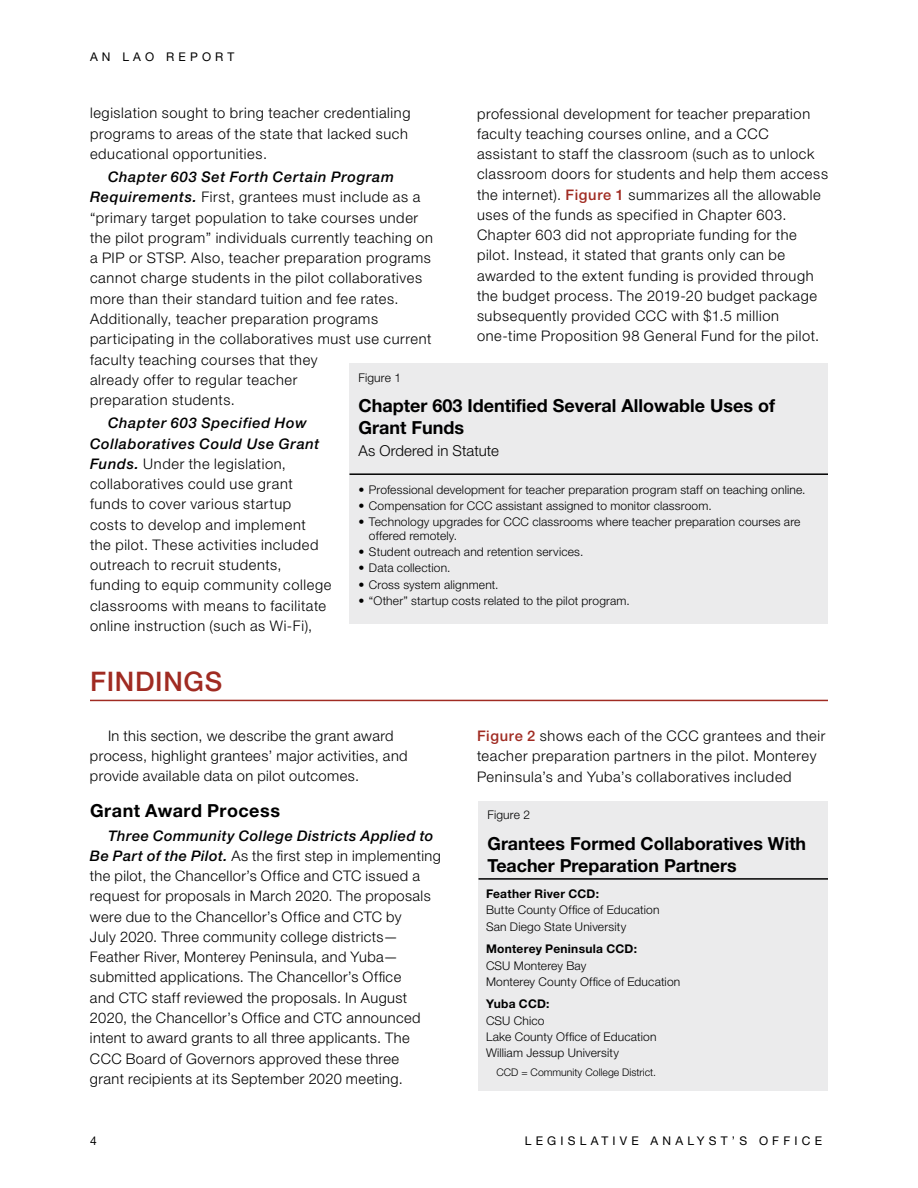
<style>
.page{position:relative;width:918px;height:1188px;background:#fff}
.page>*{position:absolute;margin:0;border:0;box-sizing:border-box;transform-origin:0 0}
.t1{font:500 27px "Helvetica Neue LT Pro";letter-spacing:.025em;color:#a02b22}
.t2{font:700 18px/21.6px "Helvetica Neue LT Pro";color:#000}
.t3{font:700 18px "Helvetica Neue LT Pro";letter-spacing:.03em;color:#000}
.t4{font:300 15px "Helvetica Neue LT Pro";letter-spacing:.005em;color:#000}
.t5{font:300 14.7px/20.2px "Helvetica Neue LT Pro";letter-spacing:.04em;color:#000}
.t6{font:300 12px/16.2px "Helvetica Neue LT Pro";letter-spacing:.015em;color:#000}
.t7{font:700 12px "Helvetica Neue LT Pro";letter-spacing:.02em;color:#000}
.t8{font:12px "Helvetica Neue LT Pro";letter-spacing:.35em;color:#000}
.t9{font:300 10.5px "Helvetica Neue LT Pro";color:#000}
.s1{font-weight:500;font-style:italic}
.s2{font-weight:500;color:#a02b22}
</style>
<div class="page">
<hr style="left:90px;top:700px;width:738px;height:1px;background:#a02b22">
<div style="left:350px;top:363px;width:478px;height:261px;background:#ebebec"></div>
<hr style="left:350px;top:473px;width:478px;height:2px;background:#000">
<div style="left:478px;top:801px;width:350px;height:289px;background:#ebebec"></div>
<hr style="left:478px;top:878px;width:350px;height:2px;background:#000">
<p class="t8" style="left:90px;top:49px;width:146px">AN LAO REPORT</p>
<p class="t5" style="left:90px;top:103px;width:322px">legislation sought to bring teacher credentialing programs to areas of the state that lacked such educational opportunities.</p>
<p class="t5" style="left:90px;top:167px;width:344px;text-indent:18px"><span class="s1">Chapter 603 Set Forth Certain Program Requirements.</span> First, grantees must include as a “primary target population to take courses under the pilot program” individuals currently teaching on a PIP or STSP. Also, teacher preparation programs cannot charge students in the pilot collaboratives more than their standard tuition and fee rates.<br>Additionally, teacher preparation programs participating in the collaboratives must use current faculty teaching courses that they<br>already offer to regular teacher<br>preparation students.</p>
<p class="t5" style="left:90px;top:413px;width:243px;text-indent:18px"><span class="s1">Chapter 603 Specified How<br>Collaboratives Could Use Grant<br>Funds.</span> Under the legislation, collaboratives could use grant funds to cover various startup<br>costs to develop and implement<br>the pilot. These activities included outreach to recruit students, funding to equip community college classrooms with means to facilitate online instruction (such as Wi-Fi),</p>
<p class="t5" style="left:477px;top:103px;width:353px">professional development for teacher preparation faculty teaching courses online, and a CCC assistant to staff the classroom (such as to unlock classroom doors for students and help them access the internet). <span class="s2">Figure 1</span> summarizes all the allowable uses of the funds as specified in Chapter 603.<br>Chapter 603 did not appropriate funding for the pilot. Instead, it stated that grants only can be awarded to the extent funding is provided through the budget process. The 2019-20 budget package subsequently provided CCC with $1.5 million one-time Proposition 98 General Fund for the pilot.</p>
<p class="t6" style="left:358px;top:369px;width:44px">Figure 1</p>
<p class="t2" style="left:358px;top:395px;width:418px">Chapter 603 Identified Several Allowable Uses of<br>Grant Funds</p>
<p class="t4" style="left:358px;top:442px;width:142px">As Ordered in Statute</p>
<p class="t6" style="left:358px;top:481px;width:449px">• Professional development for teacher preparation program staff on teaching online.</p>
<p class="t6" style="left:358px;top:497px;width:355px">• Compensation for CCC assistant assigned to monitor classroom.</p>
<p class="t6" style="left:369px;top:514px;width:433px;line-height:14.4px;text-indent:-10px">• Technology upgrades for CCC classrooms where teacher preparation courses are offered remotely.</p>
<p class="t6" style="left:358px;top:544px;width:226px">• Student outreach and retention services.</p>
<p class="t6" style="left:358px;top:560px;width:93px">• Data collection.</p>
<p class="t6" style="left:358px;top:576px;width:142px">• Cross system alignment.</p>
<p class="t6" style="left:358px;top:592px;width:273px">• “Other” startup costs related to the pilot program.</p>
<h1 class="t1" style="left:90px;top:665px;width:134px">FINDINGS</h1>
<p class="t5" style="left:90px;top:725px;width:319px;text-indent:18px">In this section, we describe the grant award process, highlight grantees’ major activities, and provide available data on pilot outcomes.</p>
<p class="t3" style="left:90px;top:800px;width:192px">Grant Award Process</p>
<p class="t5" style="left:90px;top:825px;width:352px;text-indent:18px"><span class="s1">Three Community College Districts Applied to Be Part of the Pilot.</span> As the first step in implementing the pilot, the Chancellor’s Office and CTC issued a request for proposals in March 2020. The proposals were due to the Chancellor’s Office and CTC by<br>July 2020. Three community college districts— Feather River, Monterey Peninsula, and Yuba— submitted applications. The Chancellor’s Office<br>and CTC staff reviewed the proposals. In August 2020, the Chancellor’s Office and CTC announced intent to award grants to all three applicants. The CCC Board of Governors approved these three<br>grant recipients at its September 2020 meeting.</p>
<p class="t8" style="left:90px;top:1134px;width:8px">4</p>
<p class="t5" style="left:477px;top:725px;width:350px"><span class="s2">Figure 2</span> shows each of the CCC grantees and their teacher preparation partners in the pilot. Monterey<br>Peninsula’s and Yuba’s collaboratives included</p>
<p class="t6" style="left:487px;top:807px;width:44px">Figure 2</p>
<p class="t2" style="left:487px;top:832px;width:320px">Grantees Formed Collaboratives With<br>Teacher Preparation Partners</p>
<p class="t7" style="left:486px;top:887px;width:115px">Feather River CCD:</p>
<p class="t6" style="left:486px;top:902px;width:175px">Butte County Office of Education<br>San Diego State University</p>
<p class="t7" style="left:486px;top:942px;width:153px">Monterey Peninsula CCD:</p>
<p class="t6" style="left:486px;top:957px;width:196px">CSU Monterey Bay<br>Monterey County Office of Education</p>
<p class="t7" style="left:486px;top:997px;width:65px">Yuba CCD:</p>
<p class="t6" style="left:486px;top:1012px;width:172px">CSU Chico<br>Lake County Office of Education<br>William Jessup University</p>
<p class="t9" style="left:496px;top:1066px;width:161px">CCD = Community College District.</p>
<p class="t8" style="left:525px;top:1133px;width:299px">LEGISLATIVE ANALYST’S OFFICE</p>
</div>
